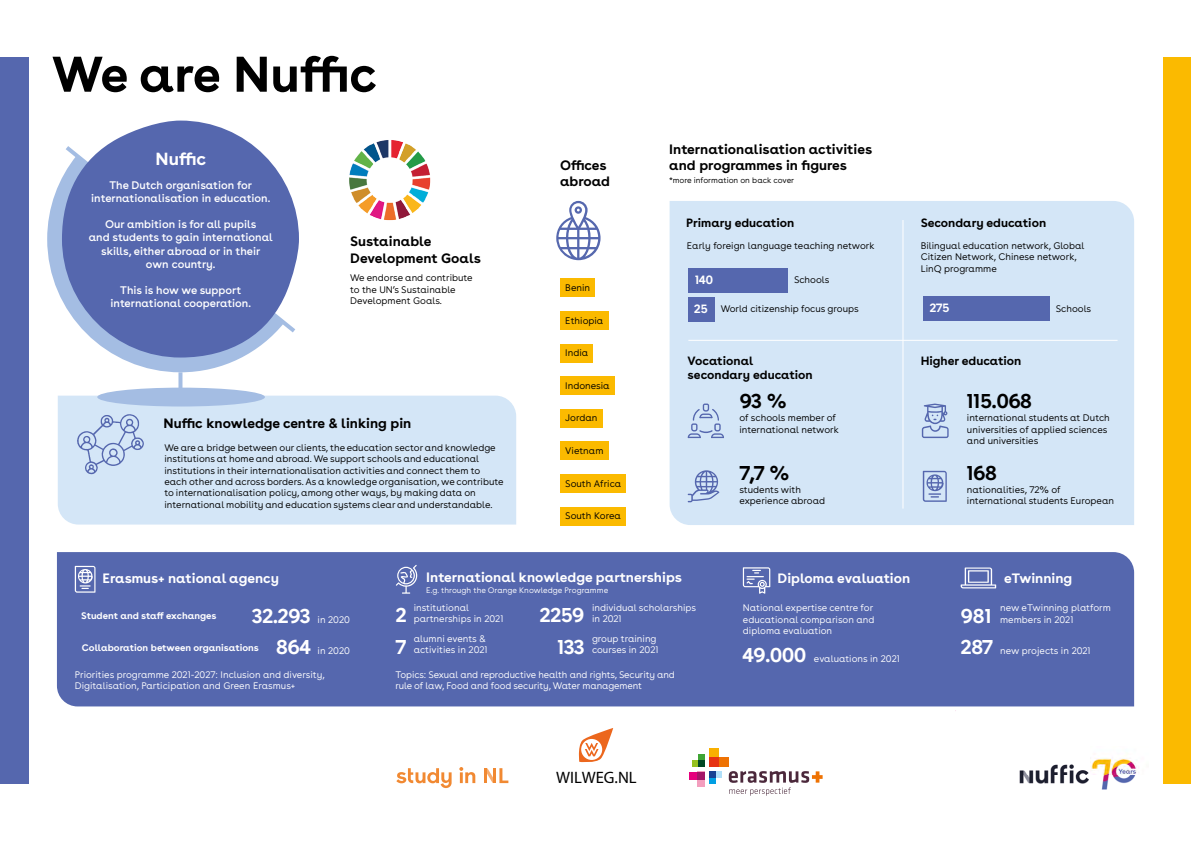
<style>
.page{position:relative;width:1191px;height:842px;background:#fff}
.page>*{position:absolute;margin:0;border:0;box-sizing:border-box;transform-origin:0 0}
.t1{font:700 50px "Buenos Aires";color:#000}
.t2{font:700 20px "Buenos Aires";color:#fff}
.t3{font:700 20px "Buenos Aires";color:#000}
.H2_wit{font:700 17.6px "Buenos Aires";color:#fff}
.t4{font:16.5px "Myriad Pro";color:#000}
.H2_zwart{font:700 13.6px/16.3px "Buenos Aires";color:#000}
.H2_wit_alt{font:700 13.6px "Buenos Aires";color:#fff}
.H3_zwart{font:700 12px/14.4px "Buenos Aires";color:#000}
.t5{font:700 12px "Buenos Aires";color:#fff}
.t6{font:11px/13.2px "Buenos Aires";color:#fff;text-align:center}
.t7{font:300 9.5px/11.4px "Buenos Aires";color:#000}
.t8{font:300 9.5px/11.4px "Buenos Aires";color:#fff}
.t9{font:700 9.5px "Buenos Aires";color:#fff}
.t10{font:300 8px "Buenos Aires";color:#fff}
.t11{font:300 8px "Buenos Aires";color:#000}
</style>
<div class="page">
<div style="left:57px;top:552px;width:1077px;height:154px;background:#5567ae"></div>
<svg style="left:47px;top:178px;width:195px;height:194px"></svg>
<svg style="left:62px;top:121px;width:237px;height:236px;background:#7282bd"></svg>
<div style="left:58px;top:396px;width:458px;height:129px;background:#d4e6f7"></div>
<div style="left:0;top:57px;width:29px;height:727px;background:#5567ae"></div>
<div style="left:1162px;top:57px;width:29px;height:727px;background:#fbba00"></div>
<div style="left:669px;top:201px;width:465px;height:324px;background:#d4e6f7"></div>
<svg style="left:178px;top:372px;width:4px;height:16px"></svg>
<div style="left:97px;top:388px;width:168px;height:18px;background:#a4bde3;border-radius:50%"></div>
<div style="left:688px;top:268px;width:99px;height:24px;background:#5567ae"></div>
<div style="left:688px;top:297px;width:26px;height:24px;background:#5567ae"></div>
<hr style="left:688px;top:340px;width:429px;height:1px;background:#fff">
<svg style="left:75px;top:566px;width:20px;height:27px"></svg>
<svg style="left:396px;top:565px;width:22px;height:29px"></svg>
<svg style="left:960px;top:567px;width:36px;height:21px"></svg>
<svg style="left:77px;top:414px;width:67px;height:60px;background:#bdcfe9"></svg>
<svg style="left:687px;top:470px;width:32px;height:32px"></svg>
<svg style="left:687px;top:404px;width:37px;height:34px"></svg>
<svg style="left:743px;top:567px;width:27px;height:27px"></svg>
<svg style="left:556px;top:201px;width:44px;height:59px"></svg>
<img style="left:349px;top:140px;width:82px;height:81px">
<div style="left:923px;top:296px;width:126px;height:25px;background:#5567ae"></div>
<hr style="left:902px;top:220px;width:1px;height:289px;background:#fff">
<svg style="left:921px;top:404px;width:27px;height:34px"></svg>
<svg style="left:922px;top:471px;width:24px;height:31px"></svg>
<div style="left:560px;top:279px;width:35px;height:18px;background:#fbba00"></div>
<div style="left:560px;top:311px;width:48px;height:18px;background:#fbba00"></div>
<div style="left:560px;top:344px;width:33px;height:18px;background:#fbba00"></div>
<div style="left:560px;top:377px;width:55px;height:18px;background:#fbba00"></div>
<div style="left:560px;top:409px;width:42px;height:18px;background:#fbba00"></div>
<div style="left:560px;top:442px;width:48px;height:18px;background:#fbba00"></div>
<div style="left:560px;top:474px;width:66px;height:18px;background:#fbba00"></div>
<div style="left:560px;top:507px;width:66px;height:18px;background:#fbba00"></div>
<svg style="left:459px;top:767px;width:16px;height:16px"></svg>
<svg style="left:396px;top:768px;width:55px;height:20px"></svg>
<svg style="left:486px;top:768px;width:22px;height:16px"></svg>
<hr style="left:493px;top:768px;width:3px;height:15px;background:#f18932">
<hr style="left:483px;top:768px;width:3px;height:15px;background:#f18932">
<svg style="left:579px;top:728px;width:34px;height:35px"></svg>
<svg style="left:693px;top:761px;width:6px;height:6px"></svg>
<div style="left:710px;top:772px;width:12px;height:6px;background:#afdff9"></div>
<svg style="left:699px;top:755px;width:6px;height:6px"></svg>
<div style="left:710px;top:772px;width:6px;height:12px;background:#009fe3"></div>
<svg style="left:699px;top:761px;width:17px;height:17px"></svg>
<div style="left:697px;top:772px;width:8px;height:15px;background:#f39ebe"></div>
<div style="left:710px;top:749px;width:9px;height:18px;background:#f9b000"></div>
<div style="left:710px;top:758px;width:18px;height:9px;background:#ee7203"></div>
<div style="left:710px;top:758px;width:9px;height:9px;background:#e63312"></div>
<div style="left:690px;top:772px;width:15px;height:7px;background:#e6007d"></div>
<div style="left:697px;top:772px;width:8px;height:7px;background:#a31668"></div>
<svg style="left:729px;top:771px;width:93px;height:24px"></svg>
<img style="left:1019px;top:758px;width:120px;height:32px">
<h1 class="t1" style="left:52px;top:44px;width:326px">We are Nuffic</h1>
<h2 class="H2_wit" style="left:155px;top:148px;width:52px">Nuffic</h2>
<p class="t6" style="left:91px;top:179px;width:181px">The Dutch organisation for internationalisation in education.</p>
<p class="t6" style="left:89px;top:218px;width:186px">Our ambition is for all pupils<br>and students to gain international skills, either abroad or in their own country.</p>
<p class="t6" style="left:110px;top:284px;width:142px">This is how we support international cooperation.</p>
<h2 class="H2_zwart" style="left:350px;top:235px;width:132px">Sustainable<br>Development Goals</h2>
<p class="t7" style="left:350px;top:273px;width:124px">We endorse and contribute to the UN’s Sustainable<br>Development Goals.</p>
<h2 class="H2_zwart" style="left:164px;top:416px;width:249px">Nuffic knowledge centre &amp; linking pin</h2>
<p class="t7" style="left:164px;top:442px;width:341px">We are a bridge between our clients, the education sector and knowledge institutions at home and abroad. We support schools and educational institutions in their internationalisation activities and connect them to each other and across borders. As a knowledge organisation, we contribute to internationalisation policy, among other ways, by making data on international mobility and education systems clear and understandable.</p>
<h2 class="H2_zwart" style="left:560px;top:158px;width:52px">Offices abroad</h2>
<p class="t7" style="left:565px;top:282px;width:26px">Benin</p>
<p class="t7" style="left:565px;top:315px;width:40px">Ethiopia</p>
<p class="t7" style="left:565px;top:348px;width:24px">India</p>
<p class="t7" style="left:565px;top:380px;width:46px">Indonesia</p>
<p class="t7" style="left:565px;top:413px;width:34px">Jordan</p>
<p class="t7" style="left:565px;top:445px;width:40px">Vietnam</p>
<p class="t7" style="left:565px;top:478px;width:57px">South Africa</p>
<p class="t7" style="left:565px;top:511px;width:57px">South Korea</p>
<h2 class="H2_zwart" style="left:669px;top:142px;width:204px">Internationalisation activities and programmes in figures</h2>
<p class="t11" style="left:669px;top:176px;width:126px">*more information on back cover</p>
<h3 class="H3_zwart" style="left:686px;top:217px;width:110px">Primary education</h3>
<p class="t7" style="left:687px;top:240px;width:189px">Early foreign language teaching network</p>
<p class="t5" style="left:695px;top:272px;width:19px">140</p>
<p class="t7" style="left:794px;top:274px;width:37px">Schools</p>
<p class="t5" style="left:694px;top:301px;width:15px">25</p>
<p class="t7" style="left:720px;top:303px;width:140px">World citizenship focus groups</p>
<h3 class="H3_zwart" style="left:687px;top:354px;width:127px">Vocational secondary education</h3>
<p class="t3" style="left:740px;top:389px;width:48px">93 %</p>
<p class="t7" style="left:739px;top:413px;width:101px">of schools member of international network</p>
<p class="t3" style="left:740px;top:461px;width:51px">7,7 %</p>
<p class="t7" style="left:739px;top:484px;width:87px">students with experience abroad</p>
<h3 class="H3_zwart" style="left:920px;top:217px;width:127px">Secondary education</h3>
<p class="t7" style="left:920px;top:240px;width:165px">Bilingual education network, Global<br>Citizen Network, Chinese network,<br>LinQ programme</p>
<p class="t5" style="left:930px;top:301px;width:21px">275</p>
<p class="t7" style="left:1055px;top:304px;width:37px">Schools</p>
<h3 class="H3_zwart" style="left:920px;top:354px;width:102px">Higher education</h3>
<p class="t3" style="left:967px;top:389px;width:67px">115.068</p>
<p class="t7" style="left:967px;top:413px;width:144px">international students at Dutch universities of applied sciences and universities</p>
<p class="t3" style="left:967px;top:461px;width:32px">168</p>
<p class="t7" style="left:967px;top:484px;width:149px">nationalities, 72% of international students European</p>
<h2 class="H2_wit_alt" style="left:102px;top:570px;width:178px">Erasmus+ national agency</h2>
<p class="t9" style="left:81px;top:610px;width:137px">Student and staff exchanges</p>
<p class="t2" style="left:252px;top:604px;width:60px">32.293</p>
<p class="t8" style="left:317px;top:614px;width:34px">in 2020</p>
<p class="t9" style="left:82px;top:642px;width:178px">Collaboration between organisations</p>
<p class="t2" style="left:276px;top:635px;width:36px">864</p>
<p class="t8" style="left:317px;top:646px;width:34px">in 2020</p>
<p class="t8" style="left:75px;top:669px;width:251px">Priorities programme 2021-2027: Inclusion and diversity,</p>
<p class="t8" style="left:75px;top:680px;width:222px">Digitalisation, Participation and Green Erasmus+</p>
<p class="H2_wit_alt" style="left:426px;top:569px;width:257px">International knowledge partnerships</p>
<p class="t10" style="left:426px;top:585px;width:184px">E.g. through the Orange Knowledge Programme</p>
<p class="t2" style="left:540px;top:603px;width:46px">2259</p>
<p class="t8" style="left:592px;top:602px;width:106px">individual scholarships in 2021</p>
<p class="t2" style="left:557px;top:635px;width:28px">133</p>
<p class="t8" style="left:592px;top:633px;width:68px">group training courses in 2021</p>
<p class="t8" style="left:395px;top:669px;width:281px">Topics: Sexual and reproductive health and rights, Security and rule of law, Food and food security, Water management</p>
<p class="t2" style="left:396px;top:603px;width:12px">2</p>
<p class="t8" style="left:414px;top:602px;width:91px">institutional partnerships in 2021</p>
<p class="t2" style="left:396px;top:635px;width:12px">7</p>
<p class="t8" style="left:414px;top:633px;width:75px">alumni events &amp; activities in 2021</p>
<p class="H2_wit_alt" style="left:777px;top:570px;width:134px">Diploma evaluation</p>
<p class="t8" style="left:743px;top:603px;width:133px">National expertise centre for educational comparison and diploma evaluation</p>
<p class="t2" style="left:743px;top:643px;width:65px">49.000</p>
<p class="t8" style="left:814px;top:653px;width:87px">evaluations in 2021</p>
<p class="H2_wit_alt" style="left:1004px;top:570px;width:69px">eTwinning</p>
<p class="t2" style="left:961px;top:604px;width:32px">981</p>
<p class="t8" style="left:1000px;top:603px;width:112px">new eTwinning platform members in 2021</p>
<p class="t2" style="left:961px;top:635px;width:33px">287</p>
<p class="t8" style="left:1000px;top:646px;width:92px">new projects in 2021</p>
<p class="t4" style="left:556px;top:767px;width:82px">WILWEG.NL</p>
</div>
